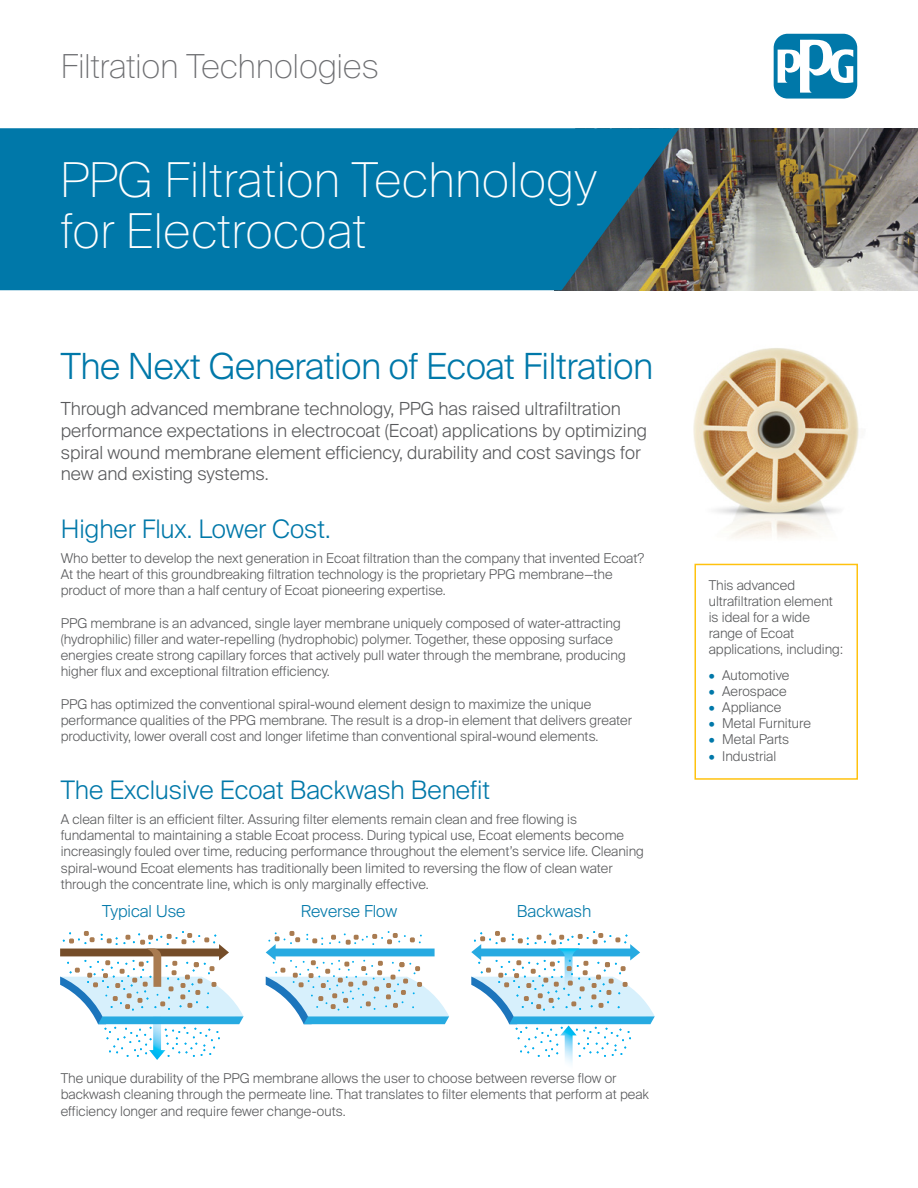
<style>
.page{position:relative;width:918px;height:1188px;background:#fff}
.page>*{position:absolute;margin:0;border:0;box-sizing:border-box;transform-origin:0 0}
.t1{font:100 48px/51px "Suisse Intl";color:#fff}
.t2{font:300 36px "Suisse Intl";letter-spacing:-.01em;color:#0078a9}
.t3{font:100 33px "Suisse Intl";letter-spacing:-.01em;color:#6d6e71}
.t4{font:300 25.5px "Suisse Intl";color:#0078a9}
.t5{font:300 18px/21.6px "Suisse Intl";color:#58595b}
.t6{font:300 16.5px "Suisse Intl";color:#0078a9}
.t7{font:300 13.5px/16.2px "Suisse Intl";color:#58595b}
.s1{font-weight:400;color:#0078a9}
</style>
<div class="page">
<img style="left:693px;top:348px;width:166px;height:190px">
<img style="left:679px;top:128px;width:239px;height:162px">
<svg style="left:0;top:128px;width:679px;height:162px;background:#0674a1"></svg>
<svg style="left:60px;top:931px;width:184px;height:129px"></svg>
<svg style="left:266px;top:931px;width:183px;height:93px"></svg>
<svg style="left:471px;top:931px;width:184px;height:134px"></svg>
<div style="left:694px;top:564px;width:164px;height:216px;border:2px solid #ffc20e"></div>
<div style="left:774px;top:34px;width:83px;height:65px;background:#0078a9;border-radius:14px"></div>
<svg style="left:778px;top:39px;width:75px;height:54px"></svg>
<h3 class="t3" style="left:61px;top:47px;width:319px">Filtration Technologies</h3>
<h1 class="t1" style="left:60px;top:155px;width:539px">PPG Filtration Technology for Electrocoat</h1>
<h2 class="t2" style="left:61px;top:345px;width:594px">The Next Generation of Ecoat Filtration</h2>
<p class="t5" style="left:61px;top:398px;width:588px">Through advanced membrane technology, PPG has raised ultrafiltration performance expectations in electrocoat (Ecoat) applications by optimizing spiral wound membrane element efficiency, durability and cost savings for new and existing systems.</p>
<h3 class="t4" style="left:61px;top:514px;width:271px">Higher Flux. Lower Cost.</h3>
<p class="t7" style="left:61px;top:550px;width:585px">Who better to develop the next generation in Ecoat filtration than the company that invented Ecoat?<br>At the heart of this groundbreaking filtration technology is the proprietary PPG membrane—the product of more than a half century of Ecoat pioneering expertise.</p>
<p class="t7" style="left:61px;top:615px;width:566px">PPG membrane is an advanced, single layer membrane uniquely composed of water-attracting (hydrophilic) filler and water-repelling (hydrophobic) polymer. Together, these opposing surface energies create strong capillary forces that actively pull water through the membrane, producing higher flux and exceptional filtration efficiency.</p>
<p class="t7" style="left:61px;top:696px;width:573px">PPG has optimized the conventional spiral-wound element design to maximize the unique performance qualities of the PPG membrane. The result is a drop-in element that delivers greater productivity, lower overall cost and longer lifetime than conventional spiral-wound elements.</p>
<h3 class="t4" style="left:61px;top:775px;width:431px">The Exclusive Ecoat Backwash Benefit</h3>
<p class="t7" style="left:61px;top:811px;width:585px">A clean filter is an efficient filter. Assuring filter elements remain clean and free flowing is fundamental to maintaining a stable Ecoat process. During typical use, Ecoat elements become increasingly fouled over time, reducing performance throughout the element’s service life. Cleaning spiral-wound Ecoat elements has traditionally been limited to reversing the flow of clean water through the concentrate line, which is only marginally effective.</p>
<p class="t6" style="left:102px;top:901px;width:85px">Typical Use</p>
<p class="t6" style="left:301px;top:901px;width:98px">Reverse Flow</p>
<p class="t6" style="left:517px;top:901px;width:76px">Backwash</p>
<p class="t7" style="left:709px;top:577px;width:136px">This advanced ultrafiltration element is ideal for a wide range of Ecoat applications, including:</p>
<p class="t7" style="left:709px;top:667px;width:82px"><span class="s1">•</span> Automotive</p>
<p class="t7" style="left:709px;top:683px;width:79px"><span class="s1">•</span> Aerospace</p>
<p class="t7" style="left:709px;top:699px;width:74px"><span class="s1">•</span> Appliance</p>
<p class="t7" style="left:709px;top:715px;width:104px"><span class="s1">•</span> Metal Furniture</p>
<p class="t7" style="left:709px;top:732px;width:82px"><span class="s1">•</span> Metal Parts</p>
<p class="t7" style="left:709px;top:748px;width:69px"><span class="s1">•</span> Industrial</p>
<p class="t7" style="left:61px;top:1070px;width:590px">The unique durability of the PPG membrane allows the user to choose between reverse flow or backwash cleaning through the permeate line. That translates to filter elements that perform at peak efficiency longer and require fewer change-outs.</p>
</div>
